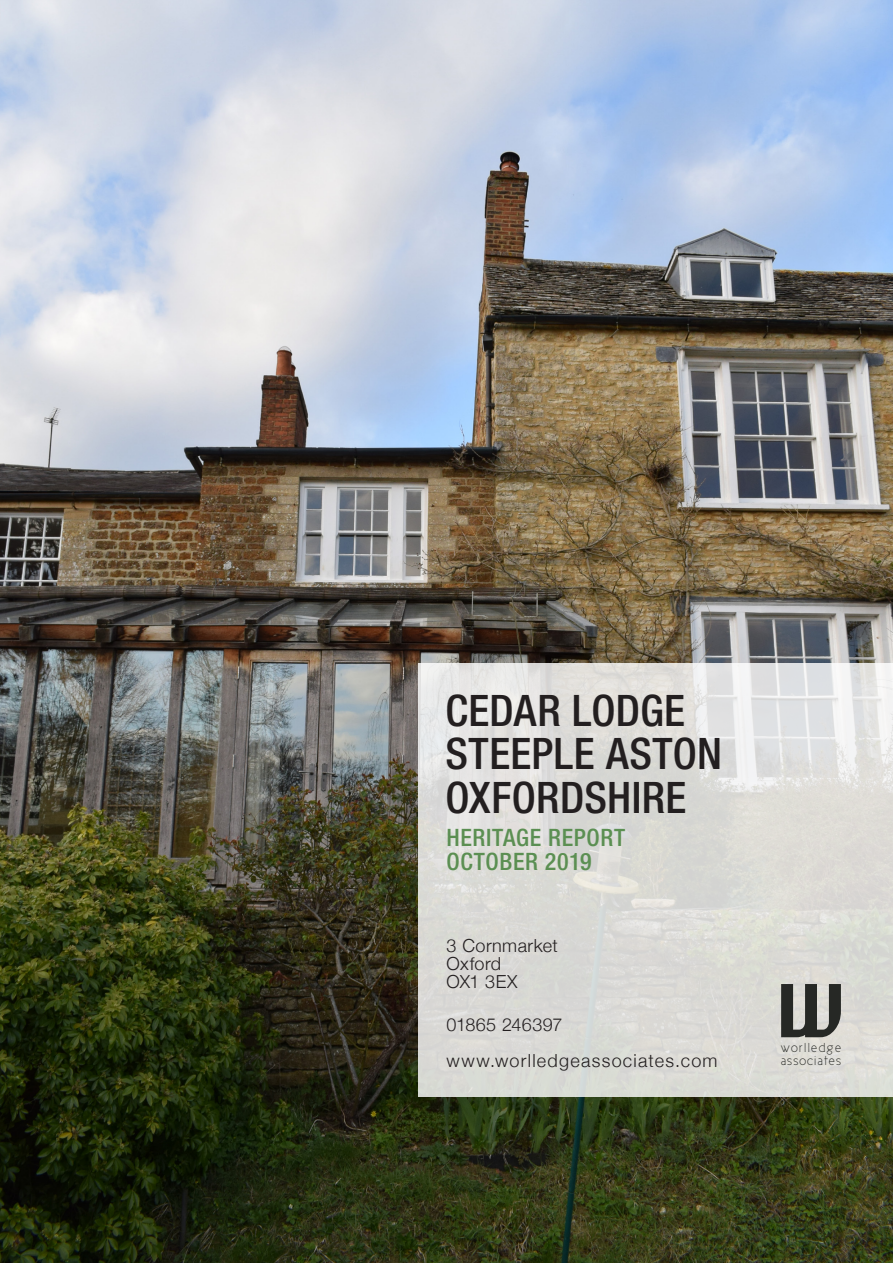
<style>
.page{position:relative;width:893px;height:1263px;background:#fff}
.page>*{position:absolute;margin:0;border:0;box-sizing:border-box;transform-origin:0 0}
.t1{font:500 condensed 43.5px/43.5px "Helvetica Neue LT Std";letter-spacing:.005em;color:#231f20}
.t2{font:500 condensed 24px/24px "Helvetica Neue LT Std";letter-spacing:.025em;color:#5b8f52}
.t3{font:300 18px/36px "Helvetica Neue";letter-spacing:.07em;color:#231f20}
.t4{font:300 18px/18px "Helvetica Neue";letter-spacing:.03em;color:#231f20}
.t5{font:13.2px/12px "Cicle Fina";letter-spacing:.065em;color:#262825}
</style>
<div class="page">
<img style="left:0;top:0;width:893px;height:1263px">
<svg style="left:418px;top:663px;width:475px;height:434px;background:#dddcd8"></svg>
<svg style="left:781px;top:984px;width:60px;height:53px;background:#6b6b68"></svg>
<h1 class="t1" style="left:445px;top:688px;width:278px">CEDAR LODGE<br>STEEPLE ASTON<br>OXFORDSHIRE</h1>
<h2 class="t2" style="left:446px;top:825px;width:180px">HERITAGE REPORT<br>OCTOBER 2019</h2>
<p class="t4" style="left:446px;top:935px;width:113px">3 Cornmarket<br>Oxford<br>OX1 3EX</p>
<p class="t3" style="left:446px;top:1005px;width:273px">01865 246397 www.worlledgeassociates.com</p>
<p class="t5" style="left:781px;top:1042px;width:62px">worlledge associates</p>
</div>
